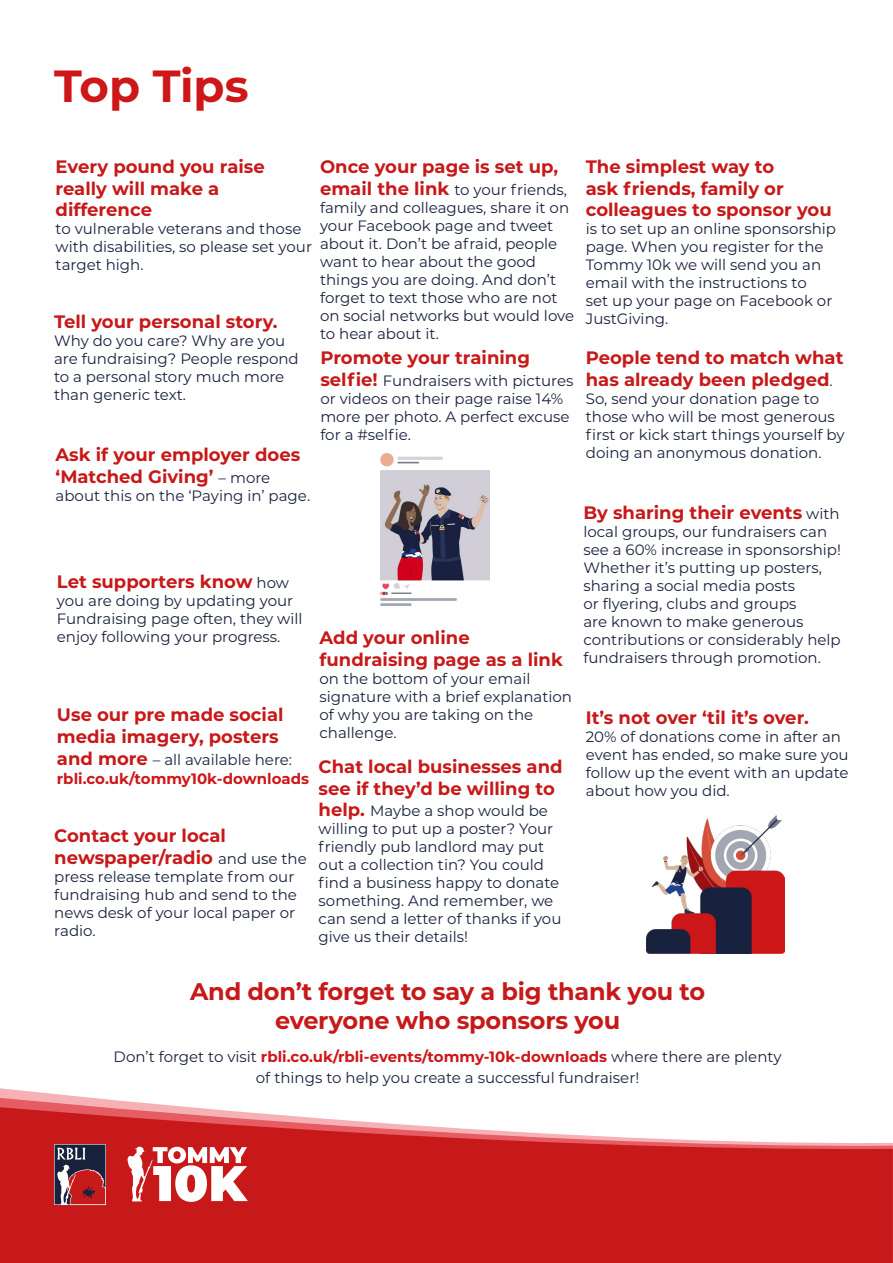
<style>
.page{position:relative;width:893px;height:1263px;background:#fff}
.page>*{position:absolute;margin:0;border:0;box-sizing:border-box;transform-origin:0 0}
.t1{font:700 45px "Montserrat";color:#cd1719}
.t2{font:700 24px/28.8px "Montserrat";letter-spacing:-.01em;color:#c71919;text-align:center}
.t3{font:700 18px/21.6px "Montserrat";color:#c71919}
.t4{font:15px/18px "Montserrat";color:#19223e}
.t5{font:700 15px/19.5px "Montserrat";color:#cd1719}
.s1{font-weight:400;font-size:15px;color:#19223e}
.s2{font-weight:700;font-size:18px;color:#c71919}
.s3{font-size:18px;color:#c71919}
.s4{font-weight:400;color:#19223e}
.s5{font-weight:700;color:#cd1719}
</style>
<div class="page">
<img style="left:647px;top:816px;width:137px;height:138px">
<img style="left:380px;top:454px;width:110px;height:151px">
<svg style="left:0;top:1096px;width:176px;height:10px;fill:#f6b1b7"></svg>
<svg style="left:0;top:1106px;width:893px;height:157px;background:#d03d3e"></svg>
<svg style="left:54px;top:1144px;width:52px;height:61px;background:#7a4956"></svg>
<svg style="left:128px;top:1146px;width:120px;height:56px"></svg>
<h1 class="t1" style="left:54px;top:53px;width:196px">Top Tips</h1>
<p class="t3" style="left:56px;top:155px;width:211px">Every pound you raise really will make a difference</p>
<p class="t4" style="left:56px;top:219px;width:258px">to vulnerable veterans and those with disabilities, so please set your target high.</p>
<p class="t3" style="left:54px;top:310px;width:225px">Tell your personal story.</p>
<p class="t4" style="left:54px;top:332px;width:246px">Why do you care? Why are you are fundraising? People respond to a personal story much more than generic text.</p>
<p class="t3" style="left:56px;top:443px;width:246px">Ask if your employer does ‘Matched Giving’ <span class="s1">– more</span></p>
<p class="t4" style="left:56px;top:486px;width:256px">about this on the ‘Paying in’ page.</p>
<p class="t3" style="left:320px;top:155px;width:240px">Once your page is set up,</p>
<p class="t4" style="left:320px;top:180px;width:256px"><span class="s2">email the link</span> to your friends, family and colleagues, share it on your Facebook page and tweet about it. Don’t be afraid, people want to hear about the good things you are doing. And don’t forget to text those who are not on social networks but would love to hear about it.</p>
<p class="t3" style="left:320px;top:346px;width:211px">Promote your training</p>
<p class="t4" style="left:320px;top:371px;width:255px"><span class="s2">selfie!</span> Fundraisers with pictures or videos on their page raise 14% more per photo. A perfect excuse for a #selfie.</p>
<p class="t3" style="left:57px;top:570px;width:234px">Let supporters know <span class="s1">how</span></p>
<p class="t4" style="left:57px;top:591px;width:247px">you are doing by updating your<br>Fundraising page often, they will enjoy following your progress.</p>
<p class="t3" style="left:57px;top:703px;width:228px">Use our pre made social media imagery, posters</p>
<p class="t5" style="left:57px;top:749px;width:254px"><span class="s3">and more</span> <span class="s4">– all available here: </span>rbli.co.uk/tommy10k-downloads</p>
<p class="t3" style="left:54px;top:824px;width:254px">Contact your local newspaper/radio <span class="s1">and use the</span></p>
<p class="t4" style="left:54px;top:867px;width:244px">press release template from our fundraising hub and send to the news desk of your local paper or radio.</p>
<p class="t3" style="left:320px;top:626px;width:245px">Add your online fundraising page as a link</p>
<p class="t4" style="left:319px;top:669px;width:254px">on the bottom of your email signature with a brief explanation of why you are taking on the challenge.</p>
<p class="t3" style="left:319px;top:755px;width:246px">Chat local businesses and see if they’d be willing to</p>
<p class="t4" style="left:319px;top:801px;width:244px"><span class="s2">help.</span> Maybe a shop would be willing to put up a poster? Your friendly pub landlord may put out a collection tin? You could find a business happy to donate something. And remember, we can send a letter of thanks if you give us their details!</p>
<p class="t3" style="left:586px;top:155px;width:247px">The simplest way to<br>ask friends, family or colleagues to sponsor you</p>
<p class="t4" style="left:586px;top:219px;width:252px">is to set up an online sponsorship page. When you register for the<br>Tommy 10k we will send you an email with the instructions to<br>set up your page on Facebook or<br>JustGiving.</p>
<p class="t3" style="left:586px;top:346px;width:259px">People tend to match what has already been pledged<span class="s1">.</span></p>
<p class="t4" style="left:586px;top:389px;width:260px">So, send your donation page to those who will be most generous first or kick start things yourself by doing an anonymous donation.</p>
<p class="t3" style="left:583px;top:501px;width:258px">By sharing their events <span class="s1">with</span></p>
<p class="t4" style="left:583px;top:522px;width:259px">local groups, our fundraisers can see a 60% increase in sponsorship!<br>Whether it’s putting up posters, sharing a social media posts<br>or flyering, clubs and groups<br>are known to make generous contributions or considerably help fundraisers through promotion.</p>
<p class="t3" style="left:586px;top:706px;width:225px">It’s not over ‘til it’s over.</p>
<p class="t4" style="left:586px;top:727px;width:264px">20% of donations come in after an event has ended, so make sure you follow up the event with an update about how you did.</p>
<h2 class="t2" style="left:190px;top:976px;width:517px">And don’t forget to say a big thank you to everyone who sponsors you</h2>
<p class="t4" style="left:114px;top:1046px;width:669px;line-height:21px;text-align:center">Don’t forget to visit <span class="s5">rbli.co.uk/rbli-events/tommy-10k-downloads</span> where there are plenty of things to help you create a successful fundraiser!</p>
</div>
